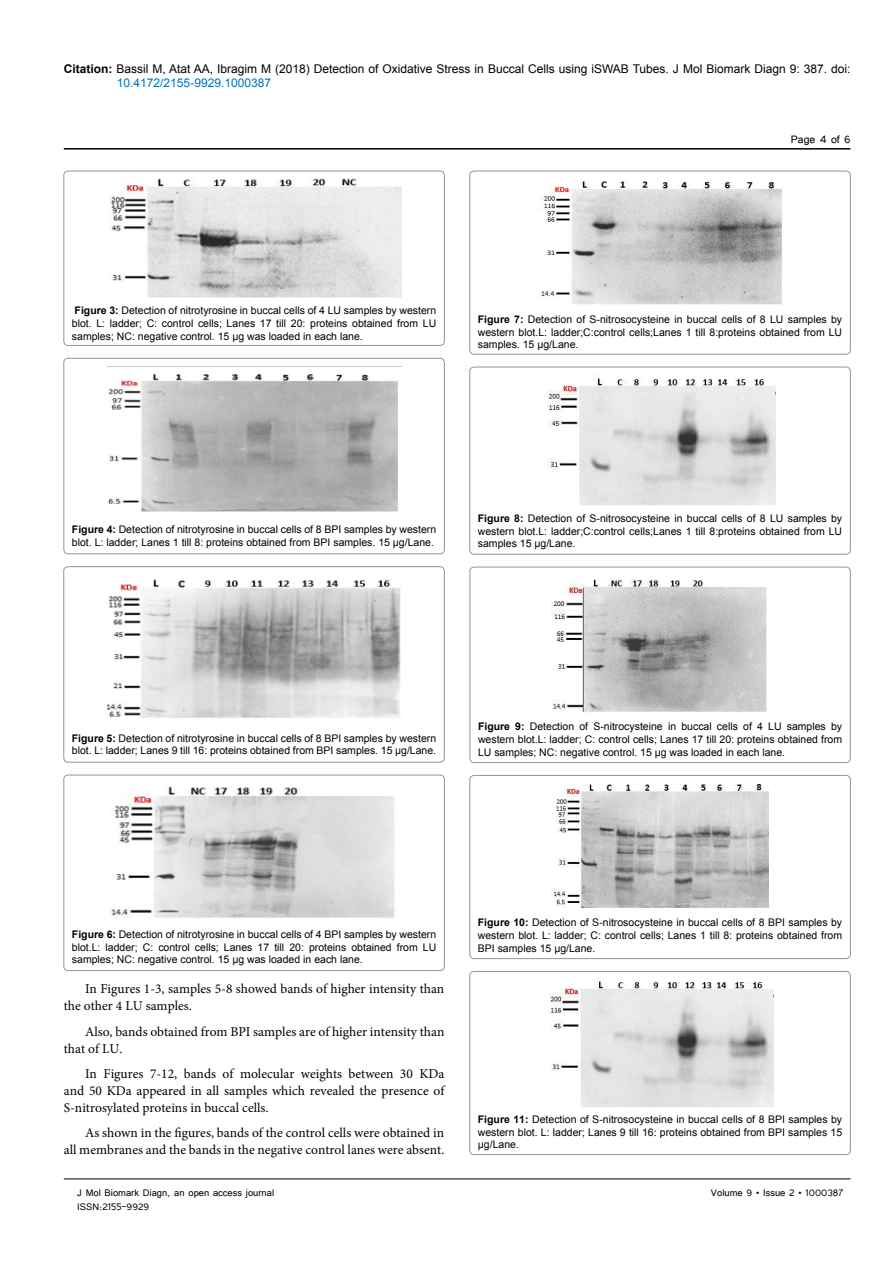
<style>
.page{position:relative;width:893px;height:1263px;background:#fff}
.page>*{position:absolute;margin:0;border:0;box-sizing:border-box;transform-origin:0 0}
.t1{font:13.5px/17px "Minion Pro";color:#000}
.t2{font:13.5px "Tunga";color:#000}
.t3{font:12px/14.4px "Arial";color:#000}
.t4{font:12px "Tunga";color:#000}
.t5{font:10.5px/12.6px "Arial";color:#000;text-align:justify}
.s1{font-weight:700}
.s2{color:#0072bc}
</style>
<div class="page">
<hr style="left:64px;top:148px;width:786px;height:2px;background:#000">
<hr style="left:64px;top:1179px;width:786px;height:1px;background:#000">
<div style="left:64px;top:171px;width:380px;height:174px;border:1px solid #939598;border-radius:4px"></div>
<img style="left:111px;top:178px;width:290px;height:120px">
<div style="left:64px;top:358px;width:380px;height:196px;border:1px solid #939598;border-radius:4px"></div>
<img style="left:107px;top:366px;width:294px;height:146px">
<div style="left:64px;top:567px;width:380px;height:195px;border:1px solid #939598;border-radius:4px"></div>
<img style="left:107px;top:579px;width:294px;height:139px">
<div style="left:64px;top:775px;width:380px;height:196px;border:1px solid #939598;border-radius:4px"></div>
<img style="left:111px;top:786px;width:284px;height:132px">
<div style="left:470px;top:171px;width:380px;height:183px;border:1px solid #939598;border-radius:4px"></div>
<img style="left:541px;top:181px;width:241px;height:124px">
<div style="left:470px;top:367px;width:380px;height:187px;border:1px solid #939598;border-radius:4px"></div>
<img style="left:547px;top:377px;width:229px;height:128px">
<div style="left:470px;top:567px;width:380px;height:196px;border:1px solid #939598;border-radius:4px"></div>
<img style="left:552px;top:579px;width:215px;height:135px">
<div style="left:470px;top:775px;width:380px;height:184px;border:1px solid #939598;border-radius:4px"></div>
<img style="left:551px;top:783px;width:218px;height:125px">
<div style="left:470px;top:971px;width:380px;height:184px;border:1px solid #939598;border-radius:4px"></div>
<img style="left:549px;top:981px;width:226px;height:126px">
<p class="t3" style="left:117px;top:61px;width:735px;text-indent:-53px"><span class="s1">Citation:</span> Bassil M, Atat AA, Ibragim M (2018) Detection of Oxidative Stress in Buccal Cells using iSWAB Tubes. J Mol Biomark Diagn 9: 387. doi:<br><span class="s2">10.4172/2155-9929.1000387</span></p>
<p class="t2" style="left:791px;top:131px;width:61px">Page 4 of 6</p>
<p class="t5" style="left:72px;top:304px;width:366px"><span class="s1">Figure 3:</span> Detection of nitrotyrosine in buccal cells of 4 LU samples by western blot. L: ladder; C: control cells; Lanes 17 till 20: proteins obtained from LU samples; NC: negative control. 15 μg was loaded in each lane.</p>
<p class="t5" style="left:478px;top:313px;width:366px"><span class="s1">Figure 7:</span> Detection of S-nitrosocysteine in buccal cells of 8 LU samples by western blot.L: ladder;C:control cells;Lanes 1 till 8:proteins obtained from LU samples. 15 μg/Lane.</p>
<p class="t5" style="left:72px;top:523px;width:366px"><span class="s1">Figure 4:</span> Detection of nitrotyrosine in buccal cells of 8 BPI samples by western blot. L: ladder; Lanes 1 till 8: proteins obtained from BPI samples. 15 μg/Lane.</p>
<p class="t5" style="left:478px;top:512px;width:366px"><span class="s1">Figure 8:</span> Detection of S-nitrosocysteine in buccal cells of 8 LU samples by western blot.L: ladder;C:control cells;Lanes 1 till 8:proteins obtained from LU samples 15 μg/Lane.</p>
<p class="t5" style="left:72px;top:732px;width:366px"><span class="s1">Figure 5:</span> Detection of nitrotyrosine in buccal cells of 8 BPI samples by western blot. L: ladder; Lanes 9 till 16: proteins obtained from BPI samples. 15 μg/Lane.</p>
<p class="t5" style="left:478px;top:720px;width:366px"><span class="s1">Figure 9:</span> Detection of S-nitrocysteine in buccal cells of 4 LU samples by western blot.L: ladder; C: control cells; Lanes 17 till 20: proteins obtained from LU samples; NC: negative control. 15 μg was loaded in each lane.</p>
<p class="t5" style="left:72px;top:928px;width:366px"><span class="s1">Figure 6:</span> Detection of nitrotyrosine in buccal cells of 4 BPI samples by western blot.L: ladder; C: control cells; Lanes 17 till 20: proteins obtained from LU samples; NC: negative control. 15 μg was loaded in each lane.</p>
<p class="t1" style="left:64px;top:980px;width:382px;text-indent:21px">In Figures 1-3, samples 5-8 showed bands of higher intensity than the other 4 LU samples.</p>
<p class="t1" style="left:64px;top:1023px;width:382px;text-indent:21px">Also, bands obtained from BPI samples are of higher intensity than that of LU.</p>
<p class="t1" style="left:64px;top:1065px;width:382px;text-align:justify;text-indent:21px">In Figures 7-12, bands of molecular weights between 30 KDa and 50 KDa appeared in all samples which revealed the presence of S-nitrosylated proteins in buccal cells.</p>
<p class="t1" style="left:64px;top:1125px;width:382px;text-align:right">As shown in the figures, bands of the control cells were obtained in<br>all membranes and the bands in the negative control lanes were absent.</p>
<p class="t5" style="left:478px;top:916px;width:366px"><span class="s1">Figure 10:</span> Detection of S-nitrosocysteine in buccal cells of 8 BPI samples by western blot. L: ladder; C: control cells; Lanes 1 till 8: proteins obtained from BPI samples 15 μg/Lane.</p>
<p class="t5" style="left:478px;top:1113px;width:366px"><span class="s1">Figure 11:</span> Detection of S-nitrosocysteine in buccal cells of 8 BPI samples by western blot. L: ladder; Lanes 9 till 16: proteins obtained from BPI samples 15 μg/Lane.</p>
<p class="t4" style="left:77px;top:1184px;width:198px">J Mol Biomark Diagn, an open access journal</p>
<p class="t4" style="left:711px;top:1184px;width:134px">Volume 9 • Issue 2 • 1000387</p>
<p class="t4" style="left:77px;top:1199px;width:74px">ISSN:2155-9929</p>
</div>
